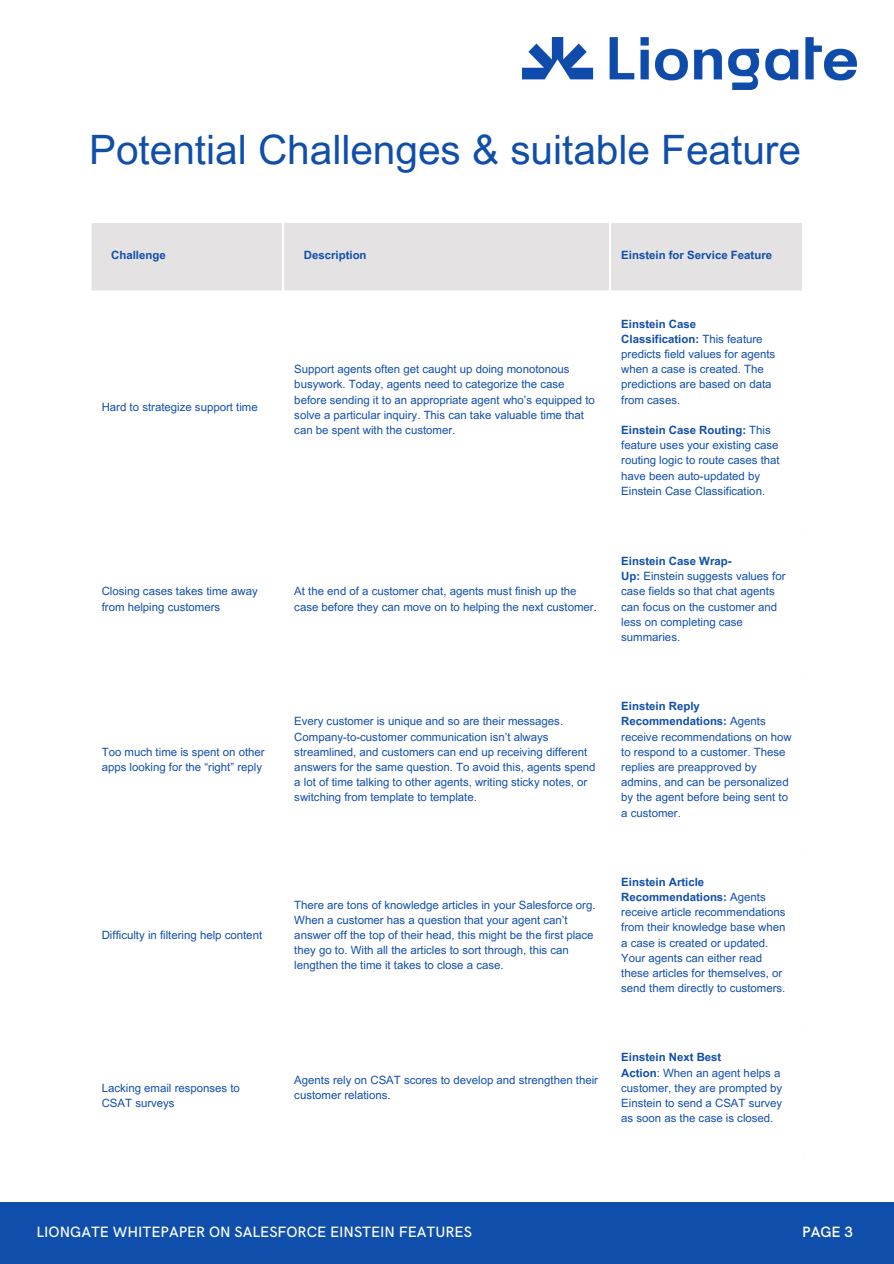
<style>
.page{position:relative;width:894px;height:1264px;background:#fff}
.page>*{position:absolute;margin:0;border:0;box-sizing:border-box;transform-origin:0 0}
.t1{font:40.5px "Arial MT Pro";color:#104eab}
.t2{font:500 15px "HK Grotesk";color:#fff}
.t3{font:600 15px "HK Grotesk";color:#fff}
.t4{font:11.4px/15.1px "Arial MT Pro";color:#104eab}
.t5{font:700 11.4px "Arial MT Pro";color:#104eab}
.s1{font-weight:700}
</style>
<div class="page">
<div style="left:0;top:1202px;width:893px;height:61px;background:#104eab"></div>
<img style="left:522px;top:38px;width:334px;height:51px">
<div style="left:92px;top:223px;width:709px;height:67px;background:#e4e2e2"></div>
<hr style="left:282px;top:223px;width:2px;height:930px;background:#fff">
<hr style="left:608px;top:223px;width:3px;height:930px;background:#fff">
<p class="t1" style="left:89px;top:135px;width:713px">Potential Challenges &amp; suitable Feature</p>
<h1 class="t5" style="left:111px;top:250px;width:56px">Challenge</h1>
<p class="t5" style="left:304px;top:250px;width:64px">Description</p>
<p class="t5" style="left:621px;top:250px;width:152px">Einstein for Service Feature</p>
<p class="t4" style="left:102px;top:401px;width:157px">Hard to strategize support time</p>
<p class="t4" style="left:294px;top:363px;width:302px">Support agents often get caught up doing monotonous busywork. Today, agents need to categorize the case before sending it to an appropriate agent who’s equipped to solve a particular inquiry. This can take valuable time that can be spent with the customer.</p>
<p class="t4" style="left:621px;top:317px;width:155px"><span class="s1">Einstein Case<br>Classification:</span> This feature predicts field values for agents when a case is created. The predictions are based on data from cases.</p>
<p class="t4" style="left:621px;top:424px;width:160px"><span class="s1">Einstein Case Routing:</span> This feature uses your existing case routing logic to route cases that have been auto-updated by<br>Einstein Case Classification.</p>
<p class="t4" style="left:102px;top:585px;width:157px">Closing cases takes time away from helping customers</p>
<p class="t4" style="left:294px;top:585px;width:304px">At the end of a customer chat, agents must finish up the case before they can move on to helping the next customer.</p>
<p class="t4" style="left:621px;top:555px;width:166px"><span class="s1">Einstein Case Wrap-<br>Up:</span> Einstein suggests values for case fields so that chat agents can focus on the customer and less on completing case summaries.</p>
<p class="t4" style="left:102px;top:745px;width:164px">Too much time is spent on other</p>
<p class="t4" style="left:102px;top:760px;width:162px">apps looking for the “right” reply</p>
<p class="t4" style="left:294px;top:715px;width:302px">Every customer is unique and so are their messages.<br>Company-to-customer communication isn’t always streamlined, and customers can end up receiving different answers for the same question. To avoid this, agents spend a lot of time talking to other agents, writing sticky notes, or switching from template to template.</p>
<p class="t4" style="left:621px;top:700px;width:172px"><span class="s1">Einstein Reply<br>Recommendations:</span> Agents receive recommendations on how to respond to a customer. These replies are preapproved by admins, and can be personalized by the agent before being sent to a customer.</p>
<p class="t4" style="left:102px;top:928px;width:162px">Difficulty in filtering help content</p>
<p class="t4" style="left:294px;top:898px;width:302px">There are tons of knowledge articles in your Salesforce org.<br>When a customer has a question that your agent can’t answer off the top of their head, this might be the first place they go to. With all the articles to sort through, this can lengthen the time it takes to close a case.</p>
<p class="t4" style="left:621px;top:875px;width:166px"><span class="s1">Einstein Article<br>Recommendations:</span> Agents receive article recommendations from their knowledge base when a case is created or updated.<br>Your agents can either read these articles for themselves, or send them directly to customers.</p>
<p class="t4" style="left:102px;top:1081px;width:140px">Lacking email responses to<br>CSAT surveys</p>
<p class="t4" style="left:294px;top:1073px;width:305px">Agents rely on CSAT scores to develop and strengthen their customer relations.</p>
<p class="t4" style="left:621px;top:1051px;width:162px"><span class="s1">Einstein Next Best<br>Action</span>: When an agent helps a customer, they are prompted by<br>Einstein to send a CSAT survey as soon as the case is closed.</p>
<p class="t2" style="left:36px;top:1223px;width:437px">LIONGATE WHITEPAPER ON SALESFORCE EINSTEIN FEATURES</p>
<p class="t3" style="left:801px;top:1223px;width:52px">PAGE 3</p>
</div>
